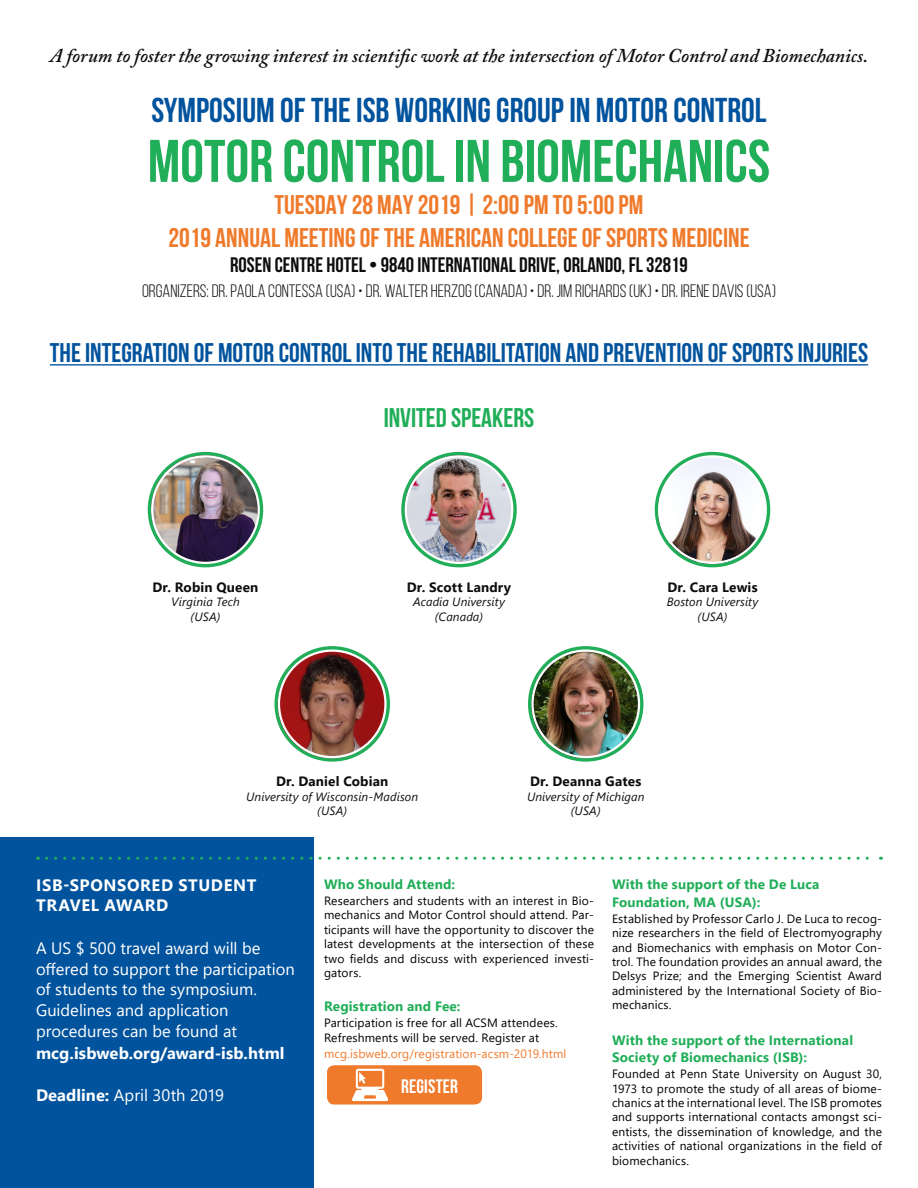
<style>
.page{position:relative;width:918px;height:1188px;background:#fff}
.page>*{position:absolute;margin:0;border:0;box-sizing:border-box;transform-origin:0 0}
.t1{font:700 60px "Bebas Neue";color:#20ae58}
.t2{font:700 34.5px "Bebas Neue";color:#01539d}
.t3{font:700 27px "Bebas Neue";color:#ef7a2b}
.t4{font:700 27px "Bebas Neue";color:#01539d}
.t5{font:27px "Bebas Neue";color:#20ae58}
.t6{font:700 21px "Bebas Neue";color:#0c0e0c}
.t7{font:italic 600 19.5px "Adobe Caslon Pro";letter-spacing:-.005em;color:#0c0e0c}
.t8{font:19.5px "Bebas Neue";letter-spacing:.01em;color:#fff}
.t9{font:18px "Bebas Neue";color:#0c0e0c}
.t10{font:16.5px/19.8px "Segoe UI";color:#fff}
.t11{font:700 16.5px/19.8px "Segoe UI";letter-spacing:.03em;color:#fff}
.t12{font:700 16.5px "Segoe UI";letter-spacing:.005em;color:#fff}
.t13{font:700 13.5px "Segoe UI";letter-spacing:.015em;color:#20ae58}
.t14{font:700 13.5px "Segoe UI";letter-spacing:.01em;color:#0c0e0c}
.t15{font:12px/14.4px "Segoe UI";letter-spacing:.01em;color:#000;text-align:justify}
.t16{font:italic 12px "Segoe UI";letter-spacing:.01em;color:#0c0e0c}
.t17{font:12px "Segoe UI";letter-spacing:.01em;color:#ef7a2b}
.s1{font-weight:700}
</style>
<div class="page">
<div style="left:0;top:837px;width:313px;height:351px;background:#01539d"></div>
<div style="left:326px;top:1064px;width:158px;height:42px;background:#ef7a2b;border-radius:9px"></div>
<div style="left:324px;top:1062px;width:161px;height:46px;border:3px solid #fff;border-radius:9px"></div>
<svg style="left:352px;top:1069px;width:36px;height:32px"></svg>
<svg style="left:46px;top:857px;width:835px;height:3px"></svg>
<svg style="left:401px;top:452px;width:116px;height:115px"></svg>
<img style="left:406px;top:456px;width:106px;height:107px;border-radius:53px">
<div style="left:405px;top:455px;width:108px;height:109px;border:2px solid #fff;border-radius:50%"></div>
<div style="left:655px;top:452px;width:115px;height:115px;background:#20ae58;border-radius:50%"></div>
<img style="left:658px;top:456px;width:107px;height:107px">
<div style="left:658px;top:455px;width:109px;height:109px;border:2px solid #fff;border-radius:50%"></div>
<div style="left:148px;top:452px;width:115px;height:115px;background:#20ae58;border-radius:50%"></div>
<img style="left:153px;top:457px;width:104px;height:104px">
<div style="left:151px;top:455px;width:109px;height:109px;border:2px solid #fff;border-radius:50%"></div>
<svg style="left:274px;top:646px;width:116px;height:116px"></svg>
<img style="left:278px;top:650px;width:108px;height:108px;border-radius:54px">
<div style="left:278px;top:649px;width:109px;height:109px;border:2px solid #fff;border-radius:50%"></div>
<svg style="left:528px;top:646px;width:116px;height:116px"></svg>
<img style="left:531px;top:650px;width:108px;height:107px">
<div style="left:531px;top:649px;width:109px;height:109px;border:2px solid #fff;border-radius:50%"></div>
<hr style="left:50px;top:364px;width:818px;height:2px;background:#01539d">
<p class="t7" style="left:50px;top:44px;width:820px">A forum to foster the growing interest in scientific work at the intersection of Motor Control and Biomechanics.</p>
<p class="t2" style="left:151px;top:91px;width:617px">SYMPOSIUM OF THE ISB WORKING GROUP IN MOTOR CONTROL</p>
<p class="t1" style="left:148px;top:128px;width:624px">MOTOR CONTROL IN BIOMECHANICS</p>
<p class="t3" style="left:274px;top:190px;width:371px">TUESDAY 28 MAY 2019 | 2:00 PM TO 5:00 PM</p>
<p class="t3" style="left:168px;top:223px;width:583px">2019 ANNUAL MEETING OF THE AMERICAN COLLEGE OF SPORTS MEDICINE</p>
<p class="t6" style="left:230px;top:253px;width:459px">ROSEN CENTRE HOTEL • 9840 INTERNATIONAL DRIVE, ORLANDO, FL 32819</p>
<p class="t9" style="left:142px;top:281px;width:635px">ORGANIZERS: DR. PAOLA CONTESSA (USA) • DR. WALTER HERZOG (CANADA) • DR. JIM RICHARDS (UK) • DR. IRENE DAVIS (USA)</p>
<p class="t4" style="left:50px;top:338px;width:820px">THE INTEGRATION OF MOTOR CONTROL INTO THE REHABILITATION AND PREVENTION OF SPORTS INJURIES</p>
<p class="t5" style="left:384px;top:403px;width:152px">INVITED SPEAKERS</p>
<p class="t14" style="left:152px;top:574px;width:108px">Dr. Robin Queen</p>
<p class="t16" style="left:171px;top:591px;width:70px">Virginia Tech</p>
<p class="t16" style="left:190px;top:605px;width:32px">(USA)</p>
<p class="t14" style="left:407px;top:574px;width:106px">Dr. Scott Landry</p>
<p class="t16" style="left:413px;top:591px;width:93px">Acadia University</p>
<p class="t16" style="left:435px;top:605px;width:50px">(Canada)</p>
<p class="t14" style="left:667px;top:574px;width:92px">Dr. Cara Lewis</p>
<p class="t16" style="left:667px;top:591px;width:93px">Boston University</p>
<p class="t16" style="left:697px;top:605px;width:32px">(USA)</p>
<p class="t14" style="left:276px;top:769px;width:114px">Dr. Daniel Cobian</p>
<p class="t16" style="left:246px;top:785px;width:174px">University of Wisconsin-Madison</p>
<p class="t16" style="left:317px;top:799px;width:32px">(USA)</p>
<p class="t14" style="left:530px;top:769px;width:113px">Dr. Deanna Gates</p>
<p class="t16" style="left:527px;top:785px;width:119px">University of Michigan</p>
<p class="t16" style="left:571px;top:799px;width:32px">(USA)</p>
<p class="t11" style="left:36px;top:874px;width:222px">ISB-SPONSORED STUDENT<br>TRAVEL AWARD</p>
<p class="t10" style="left:36px;top:937px;width:226px">A US $ 500 travel award will be</p>
<p class="t10" style="left:36px;top:958px;width:260px">offered to support the participation of students to the symposium.</p>
<p class="t10" style="left:36px;top:999px;width:194px">Guidelines and application</p>
<p class="t10" style="left:36px;top:1020px;width:203px">procedures can be found at</p>
<p class="t12" style="left:36px;top:1037px;width:250px">mcg.isbweb.org/award-isb.html</p>
<p class="t10" style="left:36px;top:1084px;width:189px"><span class="s1">Deadline:</span> April 30th 2019</p>
<p class="t13" style="left:324px;top:872px;width:133px">Who Should Attend:</p>
<p class="t15" style="left:324px;top:893px;width:272px">Researchers and students with an interest in Bio&shy;mechanics and Motor Control should attend. Par&shy;ticipants will have the opportunity to discover the latest developments at the intersection of these two fields and discuss with experienced investi&shy;gators.</p>
<p class="t13" style="left:324px;top:993px;width:138px">Registration and Fee:</p>
<p class="t15" style="left:324px;top:1014px;width:235px">Participation is free for all ACSM attendees.</p>
<p class="t15" style="left:324px;top:1030px;width:217px">Refreshments will be served. Register at</p>
<p class="t17" style="left:324px;top:1043px;width:244px">mcg.isbweb.org/registration-acsm-2019.html</p>
<p class="t8" style="left:401px;top:1075px;width:58px">REGISTER</p>
<p class="t13" style="left:612px;top:872px;width:209px">With the support of the De Luca</p>
<p class="t13" style="left:612px;top:889px;width:150px">Foundation, MA (USA):</p>
<p class="t15" style="left:612px;top:910px;width:272px">Established by Professor Carlo J. De Luca to recog&shy;nize researchers in the field of Electromyography and Biomechanics with emphasis on Motor Con&shy;trol. The foundation provides an annual award, the Delsys Prize; and the Emerging Scientist Award administered by the International Society of Bio&shy;mechanics.</p>
<p class="t13" style="left:612px;top:1027px;width:243px">With the support of the International</p>
<p class="t13" style="left:612px;top:1045px;width:197px">Society of Biomechanics (ISB):</p>
<p class="t15" style="left:612px;top:1066px;width:272px">Founded at Penn State University on August 30, 1973 to promote the study of all areas of biome&shy;chanics at the international level. The ISB promotes and supports international contacts amongst sci&shy;entists, the dissemination of knowledge, and the activities of national organizations in the field of biomechanics.</p>
</div>
